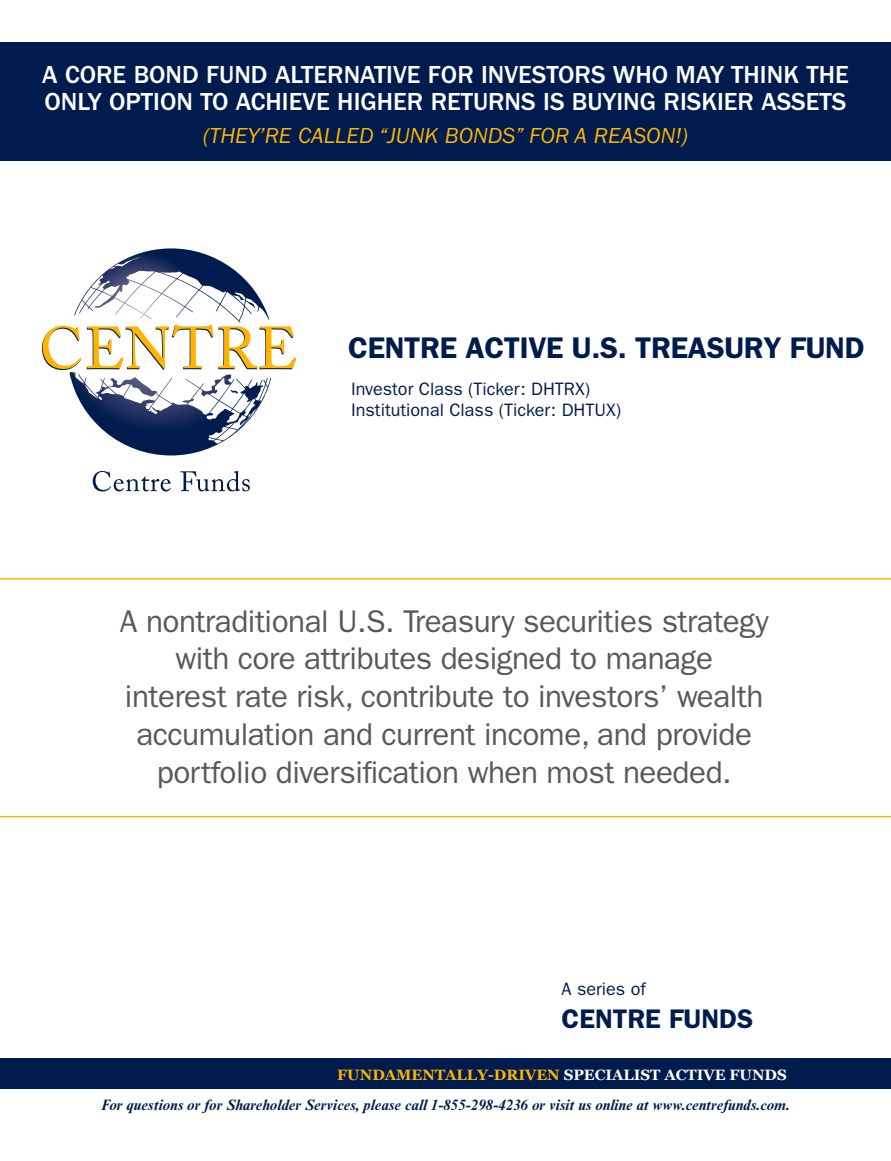
<style>
.page{position:relative;width:891px;height:1161px;background:#fff}
.page>*{position:absolute;margin:0;border:0;box-sizing:border-box;transform-origin:0 0}
.Body_Copy{font:31.5px/37.8px "ITC Franklin Gothic Std";letter-spacing:-.015em;color:#58595b;text-align:center}
.t1{font:600 30px "ITC Franklin Gothic Std";letter-spacing:-.01em;color:#001c4e}
.t2{font:600 27px "ITC Franklin Gothic Std";color:#001c4e}
.Body_Header{font:500 25.5px/27px "ITC Franklin Gothic Std";color:#fff}
.Body_Header-2{font:italic 22.5px "ITC Franklin Gothic Std";color:#ffb500}
.t3{font:18px/21.6px "ITC Franklin Gothic Std";color:#001c4e}
.t4{font:italic 700 15px "Times New Roman MT Std";color:#001c4e}
.t5{font:700 15px "Georgia";color:#fff}
.s1{color:#ffb500}
</style>
<div class="page">
<div style="left:0;top:43px;width:891px;height:118px;background:#001c4e"></div>
<svg style="left:0;top:578px;width:891px;height:239px"></svg>
<svg style="left:42px;top:326px;width:39px;height:44px"></svg>
<svg style="left:87px;top:324px;width:209px;height:46px"></svg>
<svg style="left:93px;top:471px;width:78px;height:21px"></svg>
<svg style="left:181px;top:471px;width:69px;height:20px"></svg>
<img style="left:74px;top:248px;width:195px;height:75px">
<img style="left:70px;top:373px;width:201px;height:83px">
<svg style="left:230px;top:390px;width:8px;height:4px"></svg>
<div style="left:0;top:1059px;width:891px;height:30px;background:#001c4e"></div>
<p class="Body_Header" style="left:42px;top:61px;width:808px">A CORE BOND FUND ALTERNATIVE FOR INVESTORS WHO MAY THINK THE<br>ONLY OPTION TO ACHIEVE HIGHER RETURNS IS BUYING RISKIER ASSETS</p>
<p class="Body_Header-2" style="left:203px;top:123px;width:486px">(THEY’RE CALLED “JUNK BONDS” FOR A REASON!)</p>
<p class="t1" style="left:348px;top:330px;width:518px">CENTRE ACTIVE U.S. TREASURY FUND</p>
<p class="t3" style="left:351px;top:378px;width:271px">Investor Class (Ticker: DHTRX)<br>Institutional Class (Ticker: DHTUX)</p>
<p class="Body_Copy" style="left:120px;top:602px;width:650px">A nontraditional U.S. Treasury securities strategy with core attributes designed to manage<br>interest rate risk, contribute to investors’ wealth accumulation and current income, and provide portfolio diversification when most needed.</p>
<p class="t3" style="left:562px;top:978px;width:86px">A series of</p>
<p class="t2" style="left:562px;top:1002px;width:193px">CENTRE FUNDS</p>
<p class="t5" style="left:337px;top:1063px;width:451px"><span class="s1">FUNDAMENTALLY-DRIVEN</span> SPECIALIST ACTIVE FUNDS</p>
<p class="t4" style="left:101px;top:1096px;width:690px">For questions or for Shareholder Services, please call 1-855-298-4236 or visit us online at www.centrefunds.com.</p>
</div>
